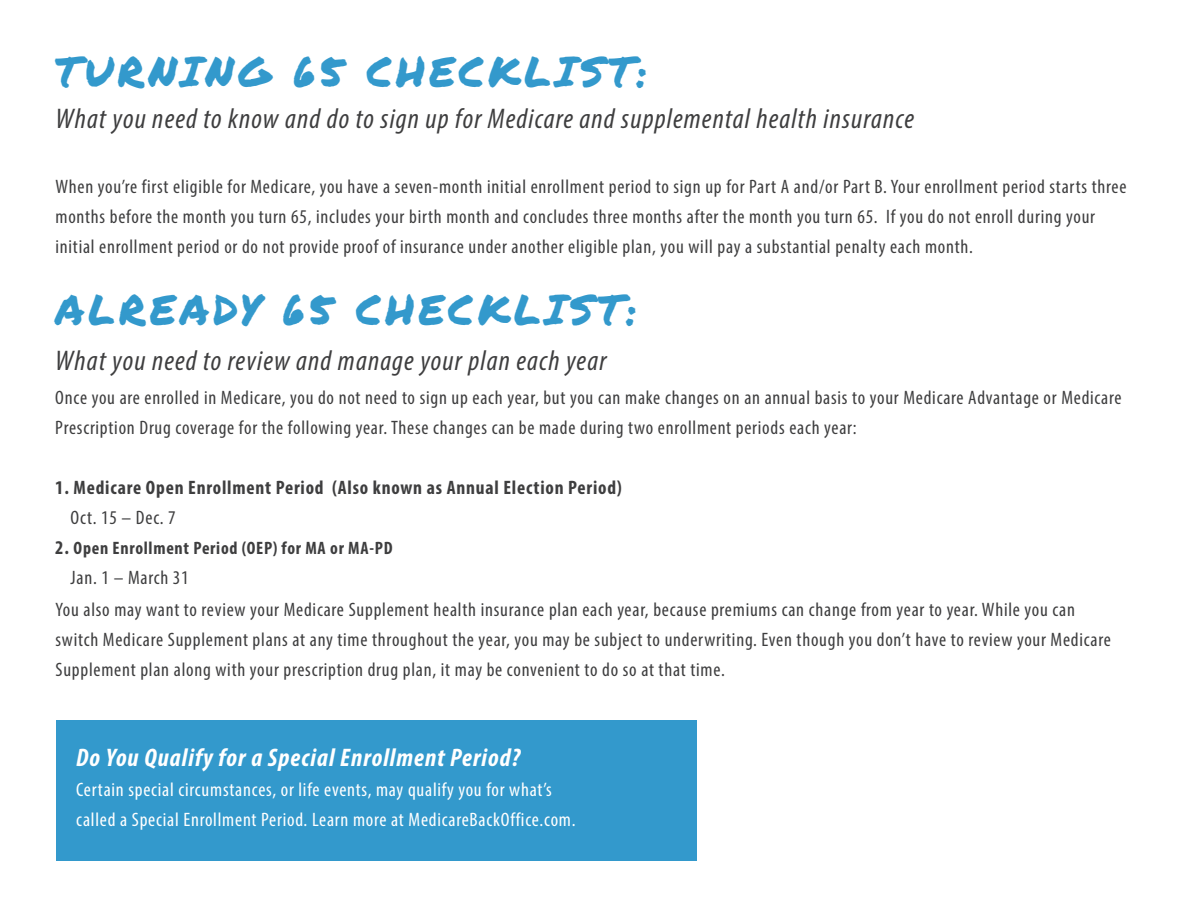
<style>
.page{position:relative;width:1188px;height:918px;background:#fff}
.page>*{position:absolute;margin:0;border:0;box-sizing:border-box;transform-origin:0 0}
.t1{font:42px "Permanent Marker";letter-spacing:.09em;color:#39c}
.t2{font:italic condensed 28.5px "Myriad Pro";letter-spacing:.04em;color:#3e3e3f}
.t3{font:italic 700 condensed 25.5px "Myriad Pro";letter-spacing:.04em;color:#fff}
.t4{font:condensed 19.5px/30px "Myriad Pro";letter-spacing:.04em;color:#3e3e3f}
.t5{font:condensed 19.5px/30px "Myriad Pro";letter-spacing:.04em;color:#fff}
.t6{font:700 condensed 19.5px "Myriad Pro";letter-spacing:.04em;color:#3e3e3f}
.t7{font:700 condensed 18px "Myriad Pro";letter-spacing:.04em;color:#3e3e3f}
.s1{font-size:19.5px}
</style>
<div class="page">
<div style="left:56px;top:720px;width:641px;height:141px;background:#39c"></div>
<p class="t1" style="left:55px;top:40px;width:594px">TURNING 65 CHECKLIST:</p>
<p class="t2" style="left:56px;top:101px;width:860px">What you need to know and do to sign up for Medicare and supplemental health insurance</p>
<p class="t4" style="left:56px;top:172px;width:1072px">When you’re first eligible for Medicare, you have a seven-month initial enrollment period to sign up for Part A and/or Part B. Your enrollment period starts three months before the month you turn 65, includes your birth month and concludes three months after the month you turn 65. If you do not enroll during your initial enrollment period or do not provide proof of insurance under another eligible plan, you will pay a substantial penalty each month.</p>
<p class="t1" style="left:55px;top:278px;width:583px">ALREADY 65 CHECKLIST:</p>
<p class="t2" style="left:55px;top:343px;width:553px">What you need to review and manage your plan each year</p>
<p class="t4" style="left:55px;top:382px;width:1068px">Once you are enrolled in Medicare, you do not need to sign up each year, but you can make changes on an annual basis to your Medicare Advantage or Medicare<br>Prescription Drug coverage for the following year. These changes can be made during two enrollment periods each year:</p>
<p class="t6" style="left:55px;top:475px;width:568px">1. Medicare Open Enrollment Period (Also known as Annual Election Period)</p>
<p class="t4" style="left:71px;top:502px;width:107px">Oct. 15 – Dec. 7</p>
<p class="t7" style="left:55px;top:537px;width:339px"><span class="s1">2.</span> Open Enrollment Period (OEP) for MA or MA-PD</p>
<p class="t4" style="left:71px;top:562px;width:120px">Jan. 1 – March 31</p>
<p class="t4" style="left:56px;top:594px;width:1057px">You also may want to review your Medicare Supplement health insurance plan each year, because premiums can change from year to year. While you can switch Medicare Supplement plans at any time throughout the year, you may be subject to underwriting. Even though you don’t have to review your Medicare<br>Supplement plan along with your prescription drug plan, it may be convenient to do so at that time.</p>
<p class="t3" style="left:76px;top:742px;width:445px">Do You Qualify for a Special Enrollment Period?</p>
<p class="t5" style="left:76px;top:775px;width:501px">Certain special circumstances, or life events, may qualify you for what’s called a Special Enrollment Period. Learn more at MedicareBackOffice.com.</p>
</div>
